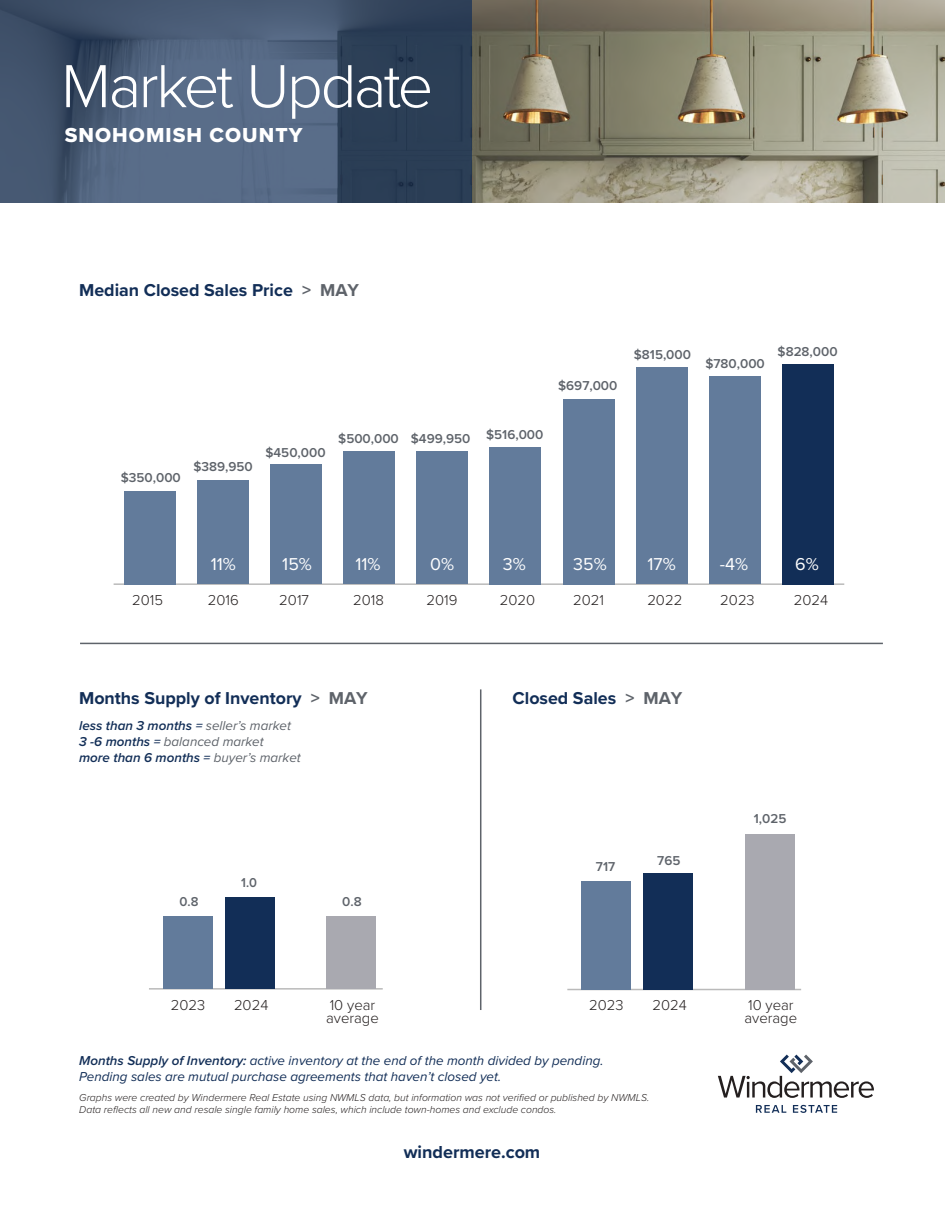
<style>
.page{position:relative;width:945px;height:1215px;background:#fff}
.page>*{position:absolute;margin:0;border:0;box-sizing:border-box;transform-origin:0 0}
.t1{font:300 63px "Proxima Nova";letter-spacing:-.045em;color:#fff}
.t2{font:21px "Proxima Nova Extrabld";letter-spacing:.05em;color:#fff}
.t3{font:700 18px "Proxima Nova";color:#122e57}
.t4{font:700 17.85px "Proxima Nova";color:#122e57}
.t5{font:17.85px "Proxima Nova";color:#fff}
.t6{font:300 14.85px/13.4px "Proxima Nova";color:#241f1f}
.t7{font:italic 13.35px/16px "Proxima Nova";color:#122e57}
.t8{font:600 13.35px "Proxima Nova";color:#5e636a}
.t9{font:italic 600 13.35px/16px "Proxima Nova";color:#122e57}
.t10{font:600 13.35px "Proxima Nova";color:#5e636a;scale:.95 1}
.t11{font:italic 300 10.35px/12.5px "Proxima Nova";color:#241f1f}
.s1{color:#5e636a}
.s2{font-weight:400;color:#5e636a}
.s3{font-weight:600}
</style>
<div class="page">
<img style="left:472px;top:0;width:473px;height:202px">
<svg style="left:756px;top:1105px;width:30px;height:8px"></svg>
<svg style="left:793px;top:1105px;width:44px;height:8px"></svg>
<svg style="left:718px;top:1055px;width:156px;height:43px"></svg>
<svg style="left:0;top:0;width:472px;height:202px;background:#435670"></svg>
<hr style="left:567px;top:989px;width:234px;height:1px;background:#bababa">
<div style="left:582px;top:881px;width:49px;height:109px;background:#627b9b"></div>
<div style="left:643px;top:873px;width:49px;height:117px;background:#122e57"></div>
<div style="left:745px;top:834px;width:49px;height:156px;background:#a9a9b0"></div>
<hr style="left:149px;top:988px;width:234px;height:2px;background:#bababa">
<div style="left:163px;top:916px;width:49px;height:73px;background:#627b9b"></div>
<div style="left:225px;top:898px;width:49px;height:91px;background:#122e57"></div>
<div style="left:327px;top:916px;width:49px;height:73px;background:#a9a9b0"></div>
<hr style="left:114px;top:583px;width:730px;height:2px;background:#bababa">
<div style="left:125px;top:491px;width:51px;height:93px;background:#627b9b"></div>
<div style="left:198px;top:480px;width:51px;height:104px;background:#627b9b"></div>
<div style="left:271px;top:465px;width:51px;height:119px;background:#627b9b"></div>
<div style="left:344px;top:451px;width:51px;height:133px;background:#627b9b"></div>
<div style="left:417px;top:451px;width:51px;height:133px;background:#627b9b"></div>
<div style="left:490px;top:447px;width:51px;height:137px;background:#627b9b"></div>
<div style="left:563px;top:399px;width:51px;height:185px;background:#627b9b"></div>
<div style="left:636px;top:367px;width:51px;height:217px;background:#627b9b"></div>
<div style="left:709px;top:377px;width:51px;height:207px;background:#627b9b"></div>
<div style="left:782px;top:364px;width:51px;height:220px;background:#122e57"></div>
<hr style="left:480px;top:689px;width:1px;height:321px;background:#5e636a">
<hr style="left:80px;top:643px;width:803px;height:1px;background:#5e636a">
<h1 class="t1" style="left:61px;top:39px;width:374px">Market Update</h1>
<h2 class="t2" style="left:65px;top:119px;width:239px">SNOHOMISH COUNTY</h2>
<h3 class="t4" style="left:79px;top:277px;width:282px">Median Closed Sales Price <span class="s1">&gt; MAY</span></h3>
<p class="t8" style="left:121px;top:468px;width:62px">$350,000</p>
<p class="t8" style="left:194px;top:456px;width:61px">$389,950</p>
<p class="t8" style="left:265px;top:442px;width:62px">$450,000</p>
<p class="t8" style="left:338px;top:429px;width:62px">$500,000</p>
<p class="t8" style="left:411px;top:429px;width:61px">$499,950</p>
<p class="t8" style="left:486px;top:424px;width:59px">$516,000</p>
<p class="t8" style="left:558px;top:376px;width:61px">$697,000</p>
<p class="t8" style="left:634px;top:345px;width:59px">$815,000</p>
<p class="t8" style="left:705px;top:353px;width:61px">$780,000</p>
<p class="t8" style="left:778px;top:342px;width:61px">$828,000</p>
<h3 class="t6" style="left:132px;top:593px;width:32px">2015</h3>
<h3 class="t5" style="left:211px;top:551px;width:27px">11%</h3>
<h3 class="t6" style="left:208px;top:593px;width:32px">2016</h3>
<h3 class="t5" style="left:282px;top:551px;width:31px">15%</h3>
<h3 class="t6" style="left:279px;top:593px;width:31px">2017</h3>
<h3 class="t5" style="left:356px;top:551px;width:27px">11%</h3>
<h3 class="t6" style="left:353px;top:593px;width:32px">2018</h3>
<h3 class="t5" style="left:430px;top:551px;width:25px">0%</h3>
<h3 class="t6" style="left:427px;top:593px;width:32px">2019</h3>
<h3 class="t5" style="left:503px;top:551px;width:24px">3%</h3>
<h3 class="t6" style="left:500px;top:593px;width:37px">2020</h3>
<h3 class="t5" style="left:573px;top:551px;width:35px">35%</h3>
<h3 class="t6" style="left:573px;top:593px;width:32px">2021</h3>
<h3 class="t5" style="left:647px;top:551px;width:30px">17%</h3>
<h3 class="t6" style="left:647px;top:593px;width:36px">2022</h3>
<h3 class="t5" style="left:720px;top:551px;width:30px">-4%</h3>
<h3 class="t6" style="left:720px;top:593px;width:36px">2023</h3>
<h3 class="t6" style="left:794px;top:593px;width:36px">2024</h3>
<h3 class="t5" style="left:795px;top:551px;width:25px">6%</h3>
<h3 class="t4" style="left:79px;top:684px;width:290px">Months Supply of Inventory <span class="s1">&gt; MAY</span></h3>
<p class="t9" style="left:79px;top:717px;width:223px">less than 3 months = <span class="s2">seller’s market<br></span>3 -6 months = <span class="s2">balanced market<br></span>more than 6 months = <span class="s2">buyer’s market</span></p>
<p class="t8" style="left:179px;top:892px;width:20px">0.8</p>
<p class="t10" style="left:241px;top:873px;width:18px">1.0</p>
<p class="t8" style="left:342px;top:892px;width:21px">0.8</p>
<h3 class="t4" style="left:513px;top:684px;width:171px">Closed Sales <span class="s1">&gt; MAY</span></h3>
<p class="t8" style="left:596px;top:856px;width:21px">717</p>
<p class="t8" style="left:657px;top:850px;width:25px">765</p>
<p class="t8" style="left:754px;top:809px;width:34px">1,025</p>
<h3 class="t6" style="left:171px;top:997px;width:36px">2023</h3>
<h3 class="t6" style="left:234px;top:997px;width:36px">2024</h3>
<h3 class="t6" style="left:326px;top:997px;width:54px">10 year average</h3>
<h3 class="t6" style="left:589px;top:997px;width:36px">2023</h3>
<h3 class="t6" style="left:652px;top:997px;width:36px">2024</h3>
<h3 class="t6" style="left:745px;top:997px;width:54px">10 year average</h3>
<p class="t7" style="left:79px;top:1052px;width:526px"><span class="s3">Months Supply of Inventory:</span> active inventory at the end of the month divided by pending.<br>Pending sales are mutual purchase agreements that haven’t closed yet.</p>
<p class="t11" style="left:79px;top:1091px;width:572px">Graphs were created by Windermere Real Estate using NWMLS data, but information was not verified or published by NWMLS.<br>Data reflects all new and resale single family home sales, which include town-homes and exclude condos.</p>
<h3 class="t3" style="left:404px;top:1138px;width:138px">windermere.com</h3>
</div>
